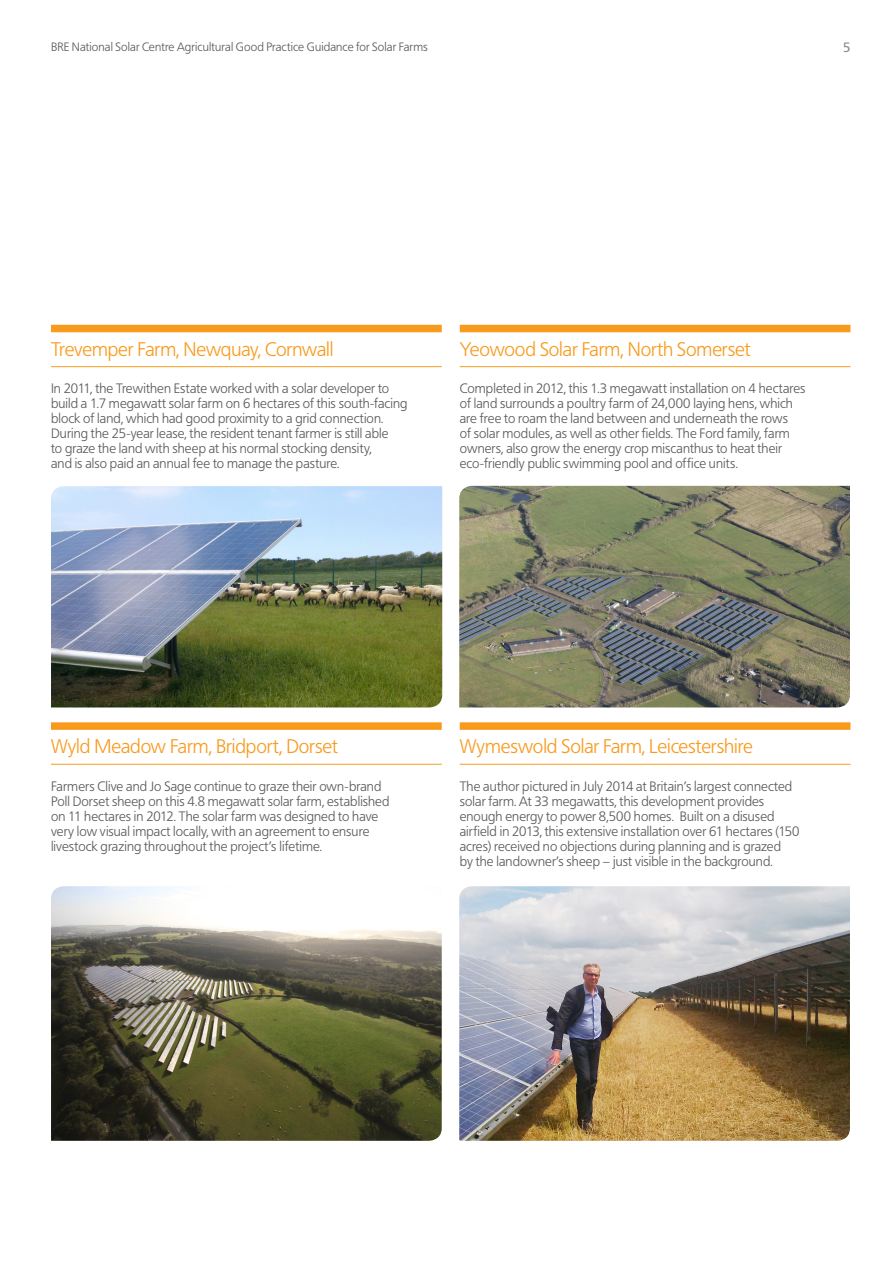
<style>
.page{position:relative;width:893px;height:1263px;background:#fff}
.page>*{position:absolute;margin:0;border:0;box-sizing:border-box;transform-origin:0 0}
.Level_2_Head{font:300 19.5px "Frutiger BQ";letter-spacing:-.005em;color:#f89a1c}
.Body_text{font:300 13.5px/15px "Frutiger BQ";letter-spacing:.005em;color:#57585a}
.t1{font:13.5px "Frutiger BQ";color:#938a84}
.t2{font:300 12px "Frutiger BQ";letter-spacing:.01em;color:#57585a}
</style>
<div class="page">
<div style="left:51px;top:325px;width:391px;height:7px;background:#f89a1c"></div>
<hr style="left:51px;top:366px;width:391px;height:1px;background:#f89a1c">
<div style="left:51px;top:722px;width:391px;height:8px;background:#f89a1c"></div>
<hr style="left:51px;top:764px;width:391px;height:1px;background:#f89a1c">
<div style="left:460px;top:325px;width:390px;height:7px;background:#f89a1c"></div>
<hr style="left:460px;top:366px;width:390px;height:1px;background:#f89a1c">
<div style="left:460px;top:722px;width:390px;height:8px;background:#f89a1c"></div>
<hr style="left:460px;top:764px;width:390px;height:1px;background:#f89a1c">
<img style="left:51px;top:486px;width:391px;height:221px">
<img style="left:51px;top:886px;width:391px;height:255px">
<img style="left:459px;top:886px;width:391px;height:255px">
<img style="left:459px;top:486px;width:391px;height:221px">
<p class="t2" style="left:51px;top:40px;width:378px">BRE National Solar Centre Agricultural Good Practice Guidance for Solar Farms</p>
<p class="t1" style="left:843px;top:40px;width:9px">5</p>
<p class="Level_2_Head" style="left:51px;top:338px;width:284px">Trevemper Farm, Newquay, Cornwall</p>
<p class="Body_text" style="left:51px;top:381px;width:358px">In 2011, the Trewithen Estate worked with a solar developer to build a 1.7 megawatt solar farm on 6 hectares of this south-facing block of land, which had good proximity to a grid connection.<br>During the 25-year lease, the resident tenant farmer is still able<br>to graze the land with sheep at his normal stocking density,<br>and is also paid an annual fee to manage the pasture.</p>
<p class="Level_2_Head" style="left:460px;top:338px;width:292px">Yeowood Solar Farm, North Somerset</p>
<p class="Body_text" style="left:460px;top:381px;width:347px">Completed in 2012, this 1.3 megawatt installation on 4 hectares of land surrounds a poultry farm of 24,000 laying hens, which are free to roam the land between and underneath the rows<br>of solar modules, as well as other fields. The Ford family, farm owners, also grow the energy crop miscanthus to heat their eco-friendly public swimming pool and office units.</p>
<p class="Level_2_Head" style="left:51px;top:735px;width:288px">Wyld Meadow Farm, Bridport, Dorset</p>
<p class="Body_text" style="left:51px;top:779px;width:340px">Farmers Clive and Jo Sage continue to graze their own-brand Poll Dorset sheep on this 4.8 megawatt solar farm, established on 11 hectares in 2012. The solar farm was designed to have very low visual impact locally, with an agreement to ensure livestock grazing throughout the project’s lifetime.</p>
<p class="Level_2_Head" style="left:460px;top:735px;width:295px">Wymeswold Solar Farm, Leicestershire</p>
<p class="Body_text" style="left:460px;top:779px;width:341px">The author pictured in July 2014 at Britain’s largest connected solar farm. At 33 megawatts, this development provides enough energy to power 8,500 homes. Built on a disused airfield in 2013, this extensive installation over 61 hectares (150 acres) received no objections during planning and is grazed<br>by the landowner’s sheep – just visible in the background.</p>
</div>
